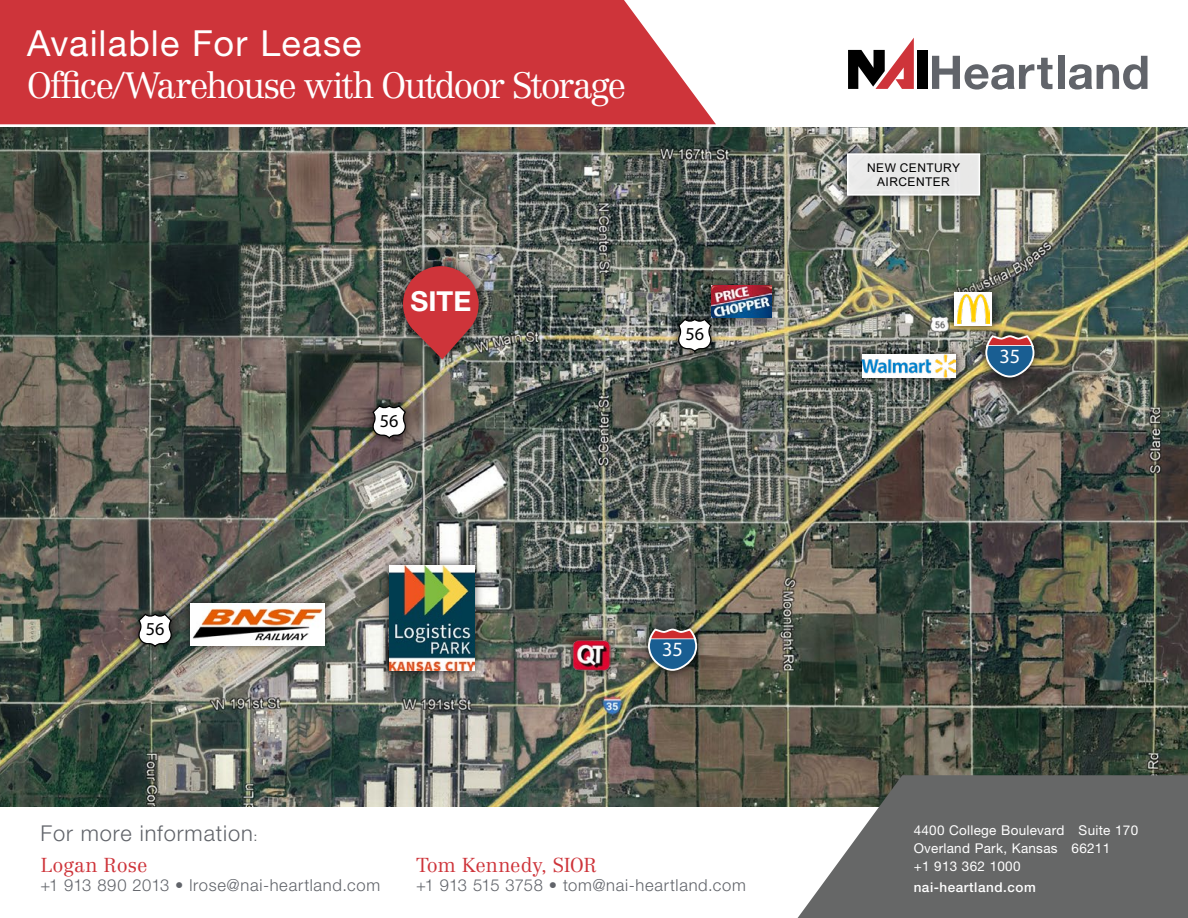
<style>
.page{position:relative;width:1188px;height:918px;background:#fff}
.page>*{position:absolute;margin:0;border:0;box-sizing:border-box;transform-origin:0 0}
.t1{font:300 36px "Centennial LT Std";letter-spacing:-.05em;color:#fff}
.t2{font:36px "Helvetica Neue LT Std";letter-spacing:.035em;color:#fff}
.t3{font:700 27.6px "Helvetica Neue LT Std";color:#fff}
.t4{font:300 21.9px "Helvetica Neue LT Std";letter-spacing:.04em;color:#61646a}
.t5{font:20.25px "Myriad Pro";color:#fff}
.t6{font:300 19.8px "Centennial LT Std";letter-spacing:-.005em;color:#ce343a}
.t7{font:18.15px "Myriad Pro";color:#000}
.t8{font:300 16.5px "Helvetica Neue LT Std";letter-spacing:.04em;color:#61646a}
.t9{font:13.5px/18px "Helvetica Neue LT Std";letter-spacing:.02em;color:#fff}
.t10{font:500 13.5px "Helvetica Neue LT Std";letter-spacing:.04em;color:#fff}
.t11{font:12px/13.5px "Arial";letter-spacing:.035em;color:#000;text-align:center}
.s1{font-weight:400;font-size:12.3px}
</style>
<div class="page">
<img style="left:0;top:127px;width:1188px;height:680px">
<div style="left:380px;top:556px;width:104px;height:125px;background:#000;opacity:.75"></div>
<img style="left:389px;top:565px;width:85px;height:106px">
<svg style="left:798px;top:775px;width:390px;height:143px;background:#747473"></svg>
<div style="left:976px;top:326px;width:68px;height:61px;background:#000;opacity:.75"></div>
<svg style="left:983px;top:332px;width:54px;height:47px;background:#5f6a7a"></svg>
<div style="left:363px;top:396px;width:52px;height:51px;background:#000;opacity:.75"></div>
<svg style="left:371px;top:404px;width:36px;height:35px"></svg>
<div style="left:638px;top:619px;width:69px;height:62px;background:#000;opacity:.75"></div>
<svg style="left:646px;top:625px;width:53px;height:48px;background:#5a6777"></svg>
<div style="left:391px;top:255px;width:99px;height:115px;background:#000;opacity:.75"></div>
<svg style="left:403px;top:266px;width:76px;height:93px;background:#aa4344"></svg>
<div style="left:668px;top:310px;width:53px;height:51px;background:#000;opacity:.75"></div>
<svg style="left:677px;top:318px;width:35px;height:35px"></svg>
<div style="left:129px;top:605px;width:52px;height:51px;background:#000;opacity:.75"></div>
<svg style="left:137px;top:613px;width:36px;height:35px"></svg>
<div style="left:837px;top:144px;width:153px;height:61px;background:#000;opacity:.75"></div>
<div style="left:848px;top:154px;width:131px;height:41px;background:#e8e8e8"></div>
<div style="left:847px;top:153px;width:133px;height:43px;border:2px solid #fff"></div>
<div style="left:564px;top:631px;width:56px;height:49px;background:#000;opacity:.75"></div>
<img style="left:573px;top:640px;width:38px;height:31px">
<div style="left:181px;top:594px;width:153px;height:61px;background:#000;opacity:.75"></div>
<img style="left:190px;top:604px;width:135px;height:42px">
<div style="left:852px;top:344px;width:114px;height:43px;background:#000;opacity:.75"></div>
<img style="left:862px;top:354px;width:94px;height:23px">
<div style="left:944px;top:282px;width:58px;height:54px;background:#000;opacity:.75"></div>
<svg style="left:954px;top:293px;width:38px;height:33px"></svg>
<img style="left:957px;top:295px;width:32px;height:28px">
<div style="left:701px;top:275px;width:80px;height:52px;background:#000;opacity:.75"></div>
<img style="left:712px;top:285px;width:59px;height:32px">
<div style="left:917px;top:50px;width:11px;height:39px;background:#000"></div>
<svg style="left:848px;top:38px;width:66px;height:51px"></svg>
<svg style="left:932px;top:56px;width:121px;height:34px"></svg>
<div style="left:1058px;top:56px;width:7px;height:33px;background:#61646a"></div>
<svg style="left:1069px;top:56px;width:78px;height:34px"></svg>
<div style="left:0;top:0;width:716px;height:124px;background:#ce343a"></div>
<h1 class="t2" style="left:27px;top:22px;width:336px">Available For Lease</h1>
<h1 class="t1" style="left:27px;top:64px;width:601px">Office/Warehouse with Outdoor Storage</h1>
<h2 class="t3" style="left:410px;top:284px;width:62px">SITE</h2>
<p class="t7" style="left:380px;top:409px;width:20px">56</p>
<p class="t7" style="left:685px;top:323px;width:20px">56</p>
<p class="t7" style="left:146px;top:618px;width:20px">56</p>
<p class="t5" style="left:662px;top:637px;width:22px">35</p>
<h3 class="t4" style="left:40px;top:820px;width:218px">For more information<span class="s1">:</span></h3>
<p class="t6" style="left:40px;top:853px;width:108px">Logan Rose</p>
<p class="t8" style="left:40px;top:875px;width:341px">+1 913 890 2013 • lrose@nai-heartland.com</p>
<p class="t6" style="left:416px;top:853px;width:182px">Tom Kennedy, SIOR</p>
<p class="t8" style="left:416px;top:875px;width:331px">+1 913 515 3758 • tom@nai-heartland.com</p>
<p class="t11" style="left:867px;top:161px;width:94px">NEW CENTURY<br>AIRCENTER</p>
<p class="t5" style="left:1000px;top:344px;width:22px">35</p>
<p class="t9" style="left:914px;top:821px;width:226px">4400 College Boulevard Suite 170<br>Overland Park, Kansas 66211<br>+1 913 362 1000</p>
<p class="t10" style="left:914px;top:879px;width:124px">nai-heartland.com</p>
</div>
